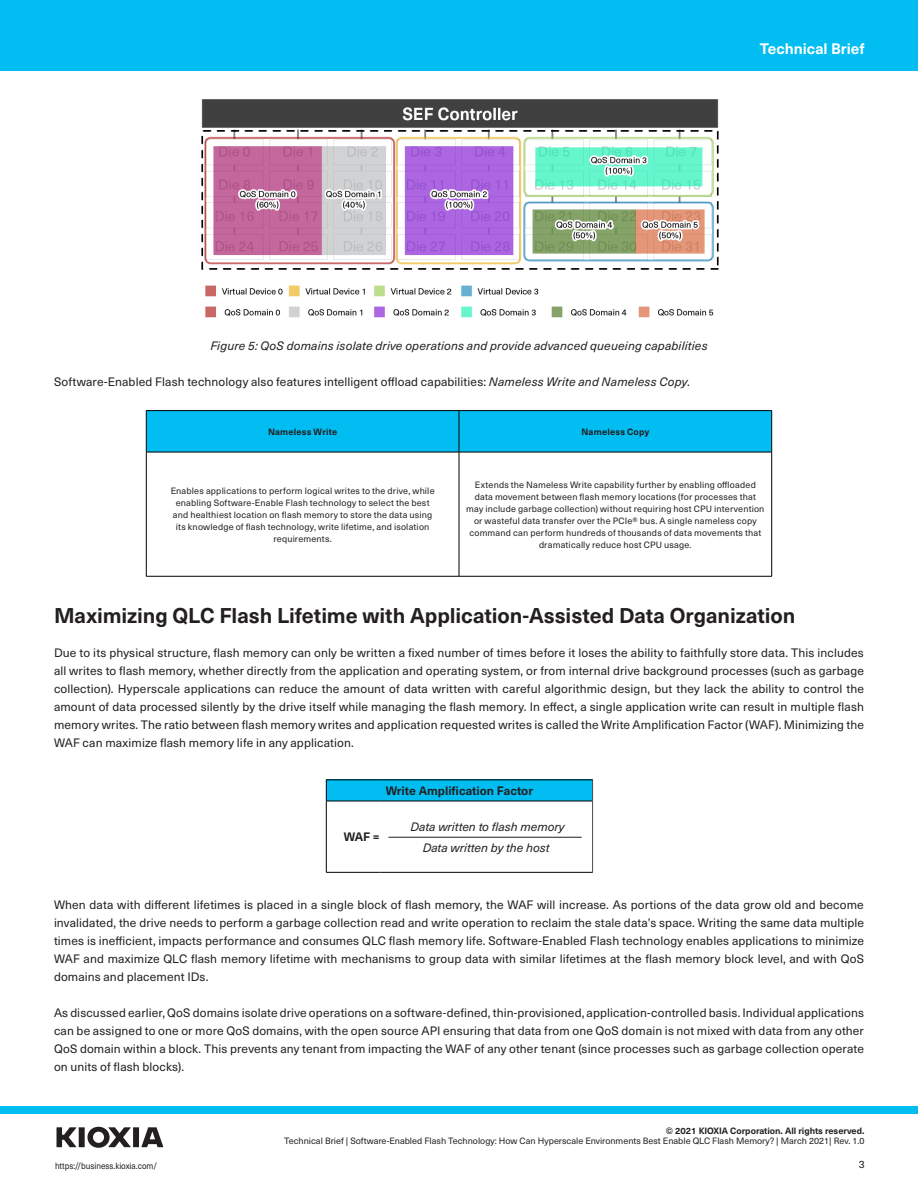
<style>
.page{position:relative;width:918px;height:1188px;background:#fff}
.page>*{position:absolute;margin:0;border:0;box-sizing:border-box;transform-origin:0 0}
.t1{font:700 21px "Neue Haas Unica W1 G";letter-spacing:-.005em;color:#231f20}
.t2{font:700 15px "Neue Haas Unica W1 G";color:#fff}
.t3{font:12px/18px "Neue Haas Unica W1 G";letter-spacing:.01em;color:#231f20;text-align:justify}
.t4{font:italic 12px/21px "Neue Haas Unica W1 G";letter-spacing:.01em;color:#231f20;text-align:center}
.t5{font:700 12px "Neue Haas Unica W1 G";color:#231f20}
.t6{font:10.5px "Neue Haas Unica W1 G";color:#231f20}
.t7{font:9px/12px "Neue Haas Unica W1 G";letter-spacing:.02em;color:#231f20;text-align:center}
.t8{font:9px "Neue Haas Unica W1 G";color:#231f20}
.t9{font:700 9px "Neue Haas Unica W1 G";color:#231f20}
.t10{font:9px "Neue Haas Unica W1 G";color:#231f20;scale:.89 1}
.t11{font:700 9px "Neue Haas Unica W1 G";letter-spacing:.02em;color:#231f20}
.s1{font-style:italic}
</style>
<div class="page">
<div style="left:0;top:1106px;width:918px;height:8px;background:#01bdf2"></div>
<div style="left:0;top:0;width:918px;height:71px;background:#01bdf2"></div>
<svg style="left:57px;top:1127px;width:106px;height:21px"></svg>
<div style="left:147px;top:411px;width:624px;height:41px;background:#01bdf2"></div>
<svg style="left:147px;top:453px;width:624px;height:123px"></svg>
<hr style="left:146px;top:410px;width:313px;height:1px;background:#000">
<hr style="left:146px;top:411px;width:1px;height:41px;background:#000">
<hr style="left:459px;top:410px;width:313px;height:1px;background:#000">
<hr style="left:459px;top:411px;width:1px;height:41px;background:#000">
<hr style="left:771px;top:411px;width:1px;height:41px;background:#000">
<hr style="left:146px;top:452px;width:313px;height:1px;background:#000">
<hr style="left:459px;top:452px;width:313px;height:1px;background:#000">
<hr style="left:459px;top:452px;width:1px;height:124px;background:#000">
<hr style="left:771px;top:452px;width:1px;height:124px;background:#000">
<hr style="left:146px;top:576px;width:313px;height:1px;background:#000">
<hr style="left:459px;top:576px;width:313px;height:1px;background:#000">
<hr style="left:146px;top:452px;width:1px;height:124px;background:#000">
<img style="left:201px;top:99px;width:517px;height:219px">
<hr style="left:326px;top:872px;width:54px;height:1px;background:#000">
<hr style="left:380px;top:872px;width:213px;height:1px;background:#000">
<svg style="left:326px;top:780px;width:267px;height:92px"></svg>
<hr style="left:592px;top:801px;width:1px;height:71px;background:#524a47">
<hr style="left:388px;top:837px;width:194px;height:1px;background:#231f20">
<p class="t2" style="left:760px;top:37px;width:106px">Technical Brief</p>
<p class="t4" style="left:210px;top:335px;width:499px">Figure 5: QoS domains isolate drive operations and provide advanced queueing capabilities</p>
<p class="t3" style="left:54px;top:372px;width:637px">Software-Enabled Flash technology also features intelligent offload capabilities: <span class="s1">Nameless Write and Nameless Copy</span>.</p>
<p class="t11" style="left:268px;top:425px;width:71px">Nameless Write</p>
<p class="t11" style="left:581px;top:425px;width:69px">Nameless Copy</p>
<p class="t7" style="left:171px;top:484px;width:265px">Enables applications to perform logical writes to the drive, while enabling Software-Enable Flash technology to select the best and healthiest location on flash memory to store the data using its knowledge of flash technology, write lifetime, and isolation requirements.</p>
<p class="t7" style="left:466px;top:478px;width:300px">Extends the Nameless Write capability further by enabling offloaded data movement between flash memory locations (for processes that may include garbage collection) without requiring host CPU intervention or wasteful data transfer over the PCIe® bus. A single nameless copy command can perform hundreds of thousands of data movements that dramatically reduce host CPU usage.</p>
<h1 class="t1" style="left:54px;top:599px;width:743px">Maximizing QLC Flash Lifetime with Application-Assisted Data Organization</h1>
<p class="t3" style="left:54px;top:643px;width:812px">Due to its physical structure, flash memory can only be written a fixed number of times before it loses the ability to faithfully store data. This includes all writes to flash memory, whether directly from the application and operating system, or from internal drive background processes (such as garbage collection). Hyperscale applications can reduce the amount of data written with careful algorithmic design, but they lack the ability to control the amount of data processed silently by the drive itself while managing the flash memory. In effect, a single application write can result in multiple flash memory writes. The ratio between flash memory writes and application requested writes is called the Write Amplification Factor (WAF). Minimizing the WAF can maximize flash memory life in any application.</p>
<p class="t5" style="left:386px;top:782px;width:149px">Write Amplification Factor</p>
<p class="t5" style="left:344px;top:828px;width:37px">WAF =</p>
<p class="t4" style="left:410px;top:815px;width:156px">Data written to flash memory<br>Data written by the host</p>
<p class="t3" style="left:54px;top:895px;width:812px">When data with different lifetimes is placed in a single block of flash memory, the WAF will increase. As portions of the data grow old and become invalidated, the drive needs to perform a garbage collection read and write operation to reclaim the stale data’s space. Writing the same data multiple times is inefficient, impacts performance and consumes QLC flash memory life. Software-Enabled Flash technology enables applications to minimize WAF and maximize QLC flash memory lifetime with mechanisms to group data with similar lifetimes at the flash memory block level, and with QoS domains and placement IDs.</p>
<p class="t3" style="left:54px;top:1003px;width:812px">As discussed earlier, QoS domains isolate drive operations on a software-defined, thin-provisioned, application-controlled basis. Individual applications can be assigned to one or more QoS domains, with the open source API ensuring that data from one QoS domain is not mixed with data from any other QoS domain within a block. This prevents any tenant from impacting the WAF of any other tenant (since processes such as garbage collection operate on units of flash blocks).</p>
<p class="t9" style="left:666px;top:1124px;width:200px">© 2021 KIOXIA Corporation. All rights reserved.</p>
<p class="t8" style="left:284px;top:1135px;width:582px">Technical Brief | Software-Enabled Flash Technology: How Can Hyperscale Environments Best Enable QLC Flash Memory? | March 2021| Rev. 1.0</p>
<p class="t10" style="left:55px;top:1159px;width:116px">https://business.kioxia.com/</p>
<p class="t6" style="left:859px;top:1157px;width:7px">3</p>
</div>
